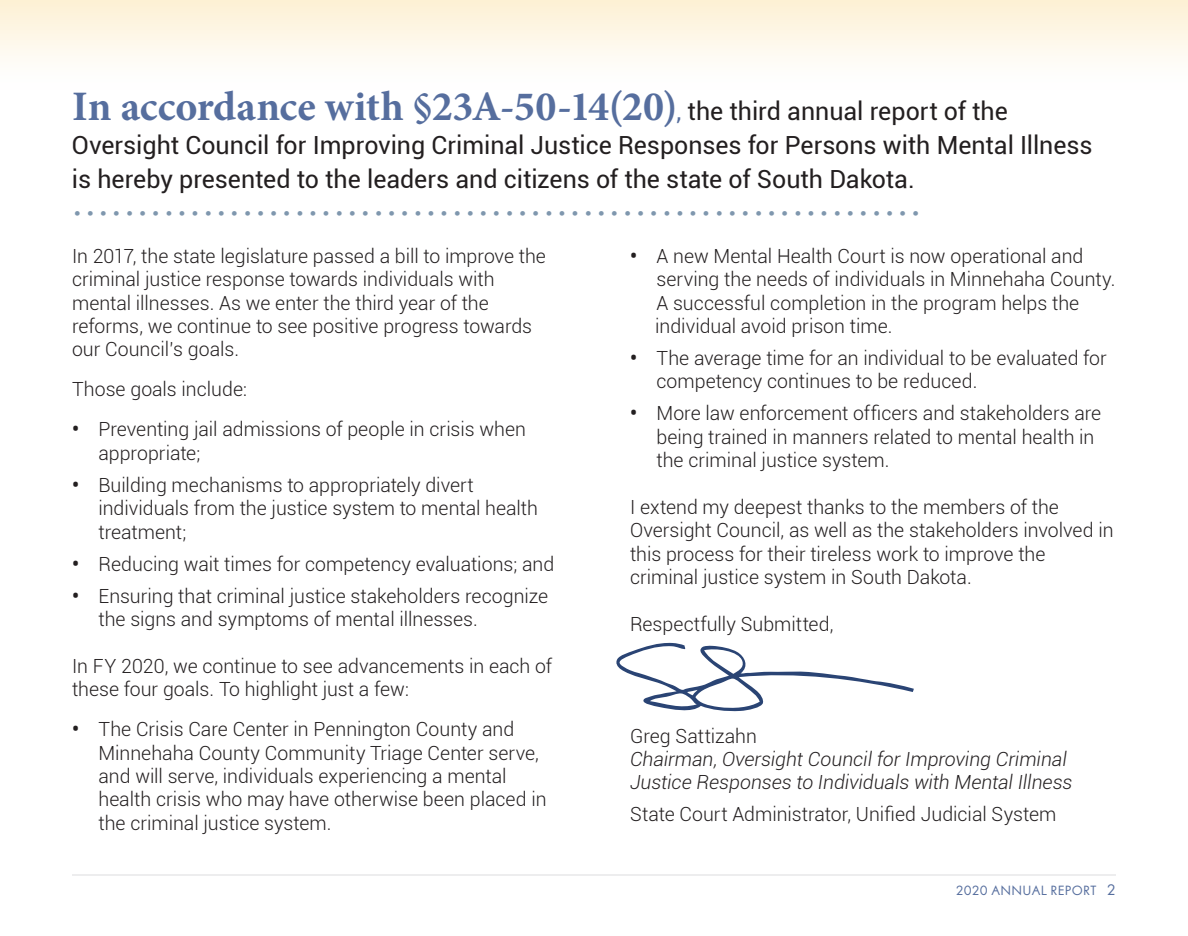
<style>
.page{position:relative;width:1188px;height:936px;background:#fff}
.page>*{position:absolute;margin:0;border:0;box-sizing:border-box;transform-origin:0 0}
.t1{font:42px "Times";color:#7f97ae}
.t2{font:700 42px "Minion Pro";color:#566e9e}
.t3{font:25px/34px "Roboto";letter-spacing:-.005em;color:#231f20}
.t4{font:300 19.6px/23.4px "Roboto";color:#231f20}
.t5{font:italic 300 19.6px/23.4px "Roboto";color:#231f20}
.t6{font:14px "Am Sans";letter-spacing:.025em;color:#566e9e}
.s1{font-family:"Roboto";font-weight:400;font-size:25px}
.s2{font-family:"Roboto";font-weight:400;font-size:25px;color:#231f20}
.s3{font-weight:700}
.s4{font-size:16px}
</style>
<div class="page">
<div style="left:0;top:0;width:1188px;height:90px;background:linear-gradient(to bottom,#fdf1d5,#fff)"></div>
<svg style="left:616px;top:642px;width:298px;height:70px"></svg>
<hr style="left:72px;top:874px;width:1044px;height:2px;background:#dcddde">
<h1 class="t2" style="left:72px;top:77px;width:937px">In accordance with §23A-50-14(20)<span class="s1">,</span> <span class="s2">the third annual report of the</span></h1>
<p class="t3" style="left:72px;top:127px;width:1022px">Oversight Council for Improving Criminal Justice Responses for Persons with Mental Illness is hereby presented to the leaders and citizens of the state of South Dakota.</p>
<h1 class="t1" style="left:72px;top:176px;width:851px">.................................................................</h1>
<p class="t4" style="left:72px;top:243px;width:476px">In 2017, the state legislature passed a bill to improve the criminal justice response towards individuals with mental illnesses. As we enter the third year of the reforms, we continue to see positive progress towards our Council's goals.</p>
<p class="t4" style="left:72px;top:377px;width:177px">Those goals include:</p>
<p class="t4" style="left:98px;top:417px;width:429px;text-indent:-26px"><span class="s3">•</span> Preventing jail admissions of people in crisis when appropriate;</p>
<p class="t4" style="left:98px;top:472px;width:441px;text-indent:-26px"><span class="s3">•</span> Building mechanisms to appropriately divert individuals from the justice system to mental health treatment;</p>
<p class="t4" style="left:72px;top:551px;width:484px"><span class="s3">•</span> Reducing wait times for competency evaluations; and</p>
<p class="t4" style="left:98px;top:583px;width:451px;text-indent:-26px"><span class="s3">•</span> Ensuring that criminal justice stakeholders recognize the signs and symptoms of mental illnesses.</p>
<p class="t4" style="left:72px;top:653px;width:482px">In FY 2020, we continue to see advancements in each of these four goals. To highlight just a few:</p>
<p class="t4" style="left:98px;top:717px;width:450px;text-indent:-26px"><span class="s3">•</span> The Crisis Care Center in Pennington County and Minnehaha County Community Triage Center serve, and will serve, individuals experiencing a mental health crisis who may have otherwise been placed in the criminal justice system.</p>
<p class="t4" style="left:655px;top:243px;width:462px;text-indent:-25px"><span class="s3">•</span> A new Mental Health Court is now operational and serving the needs of individuals in Minnehaha County.<br>A successful completion in the program helps the individual avoid prison time.</p>
<p class="t4" style="left:656px;top:346px;width:452px;text-indent:-26px"><span class="s3">•</span> The average time for an individual to be evaluated for competency continues to be reduced.</p>
<p class="t4" style="left:656px;top:401px;width:446px;text-indent:-26px"><span class="s3">•</span> More law enforcement officers and stakeholders are being trained in manners related to mental health in the criminal justice system.</p>
<p class="t4" style="left:630px;top:495px;width:485px">I extend my deepest thanks to the members of the Oversight Council, as well as the stakeholders involved in this process for their tireless work to improve the criminal justice system in South Dakota.</p>
<p class="t4" style="left:630px;top:612px;width:205px">Respectfully Submitted,</p>
<p class="t4" style="left:630px;top:723px;width:128px">Greg Sattizahn</p>
<p class="t5" style="left:630px;top:747px;width:444px">Chairman, Oversight Council for Improving Criminal<br>Justice Responses to Individuals with Mental Illness</p>
<p class="t4" style="left:630px;top:802px;width:428px">State Court Administrator, Unified Judicial System</p>
<p class="t6" style="left:956px;top:882px;width:162px">2020 ANNUAL REPORT <span class="s4">2</span></p>
</div>
